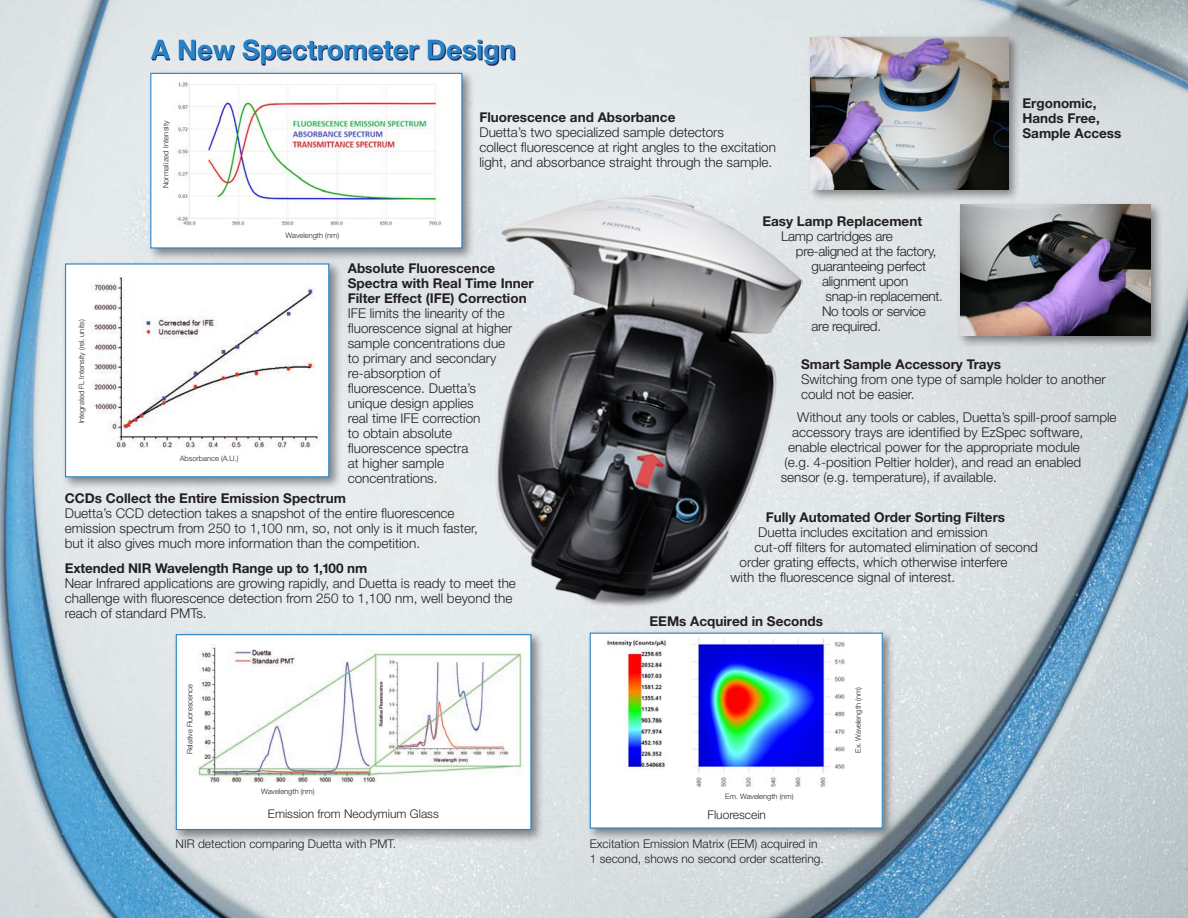
<style>
.page{position:relative;width:1188px;height:918px;background:#fff}
.page>*{position:absolute;margin:0;border:0;box-sizing:border-box;transform-origin:0 0}
.t1{font:700 27px "Helvetica Neue LT Std";color:#2783c5}
.t2{font:300 13.5px/15px "Helvetica Neue LT Std";color:#231f20}
.t3{font:700 13.5px/15px "Helvetica Neue LT Std";color:#231f20}
.t4{font:300 13.5px/15px "Helvetica Neue LT Std";letter-spacing:-.02em;color:#231f20;text-align:center}
.t5{font:500 13.5px "Helvetica Neue LT Std";color:#231f20}
.t6{font:300 12px "Helvetica Neue LT Std";color:#231f20}
.t7{font:300 7.5px "Helvetica Neue LT Std";color:#231f20}
.t8{font:300 7.5px "Helvetica Neue LT Std";letter-spacing:.02em;color:#231f20}
.s1{font-weight:300}
</style>
<div class="page">
<img style="left:1px;top:0;width:1187px;height:918px">
<img style="left:0;top:0;width:1px;height:918px">
<svg style="left:152px;top:40px;width:363px;height:25px;background:#a4a9be"></svg>
<div style="left:147px;top:69px;width:329px;height:193px;background:#231f20;opacity:.5"></div>
<div style="left:151px;top:73px;width:311px;height:175px;background:#fff"></div>
<img style="left:176px;top:82px;width:269px;height:145px">
<div style="left:150px;top:73px;width:312px;height:176px;border:1px solid #2783c5"></div>
<div style="left:807px;top:34px;width:214px;height:169px;background:#231f20;opacity:.5"></div>
<img style="left:811px;top:37px;width:197px;height:152px">
<div style="left:62px;top:260px;width:280px;height:231px;background:#231f20;opacity:.5"></div>
<div style="left:66px;top:264px;width:263px;height:213px;background:#fff"></div>
<img style="left:91px;top:277px;width:229px;height:171px">
<div style="left:65px;top:263px;width:264px;height:214px;border:1px solid #2783c5"></div>
<div style="left:172px;top:631px;width:372px;height:212px;background:#231f20;opacity:.5"></div>
<div style="left:176px;top:635px;width:355px;height:195px;background:#fff"></div>
<img style="left:197px;top:644px;width:326px;height:139px">
<div style="left:176px;top:634px;width:355px;height:196px;border:1px solid #2783c5"></div>
<img style="left:492px;top:193px;width:316px;height:428px">
<div style="left:957px;top:201px;width:206px;height:147px;background:#231f20;opacity:.5"></div>
<img style="left:960px;top:205px;width:190px;height:130px">
<div style="left:586px;top:629px;width:310px;height:212px;background:#231f20;opacity:.5"></div>
<div style="left:590px;top:633px;width:292px;height:195px;background:#fff"></div>
<img style="left:607px;top:638px;width:238px;height:150px">
<div style="left:590px;top:633px;width:293px;height:196px;border:1px solid #2783c5"></div>
<p class="t1" style="left:151px;top:33px;width:366px">A New Spectrometer Design</p>
<p class="t8" style="left:161px;top:188px;width:69px;rotate:-90deg">Normalized Intensity</p>
<p class="t3" style="left:479px;top:109px;width:198px">Fluorescence and Absorbance</p>
<p class="t2" style="left:479px;top:124px;width:246px">Duetta’s two specialized sample detectors</p>
<p class="t2" style="left:479px;top:139px;width:298px">collect fluorescence at right angles to the excitation light, and absorbance straight through the sample.</p>
<p class="t3" style="left:1023px;top:96px;width:75px">Ergonomic,</p>
<p class="t3" style="left:1023px;top:111px;width:79px">Hands Free,</p>
<p class="t3" style="left:1023px;top:126px;width:100px">Sample Access</p>
<p class="t7" style="left:77px;top:423px;width:106px;rotate:-90deg">Integrated FL Intensity (rel. units)</p>
<p class="t7" style="left:180px;top:454px;width:60px">Absorbance (A.U.)</p>
<p class="t7" style="left:286px;top:231px;width:55px">Wavelength (nm)</p>
<p class="t3" style="left:348px;top:260px;width:149px">Absolute Fluorescence</p>
<p class="t3" style="left:348px;top:275px;width:187px">Spectra with Real Time Inner</p>
<p class="t3" style="left:348px;top:290px;width:180px">Filter Effect (IFE) Correction</p>
<p class="t2" style="left:348px;top:305px;width:159px">IFE limits the linearity of the</p>
<p class="t2" style="left:348px;top:320px;width:166px">fluorescence signal at higher</p>
<p class="t2" style="left:348px;top:335px;width:159px">sample concentrations due</p>
<p class="t2" style="left:348px;top:350px;width:150px">to primary and secondary</p>
<p class="t2" style="left:348px;top:365px;width:94px">re-absorption of</p>
<p class="t2" style="left:348px;top:380px;width:130px">fluorescence. Duetta’s</p>
<p class="t2" style="left:348px;top:395px;width:128px">unique design applies</p>
<p class="t2" style="left:348px;top:410px;width:134px">real time IFE correction</p>
<p class="t2" style="left:348px;top:425px;width:106px">to obtain absolute</p>
<p class="t2" style="left:348px;top:440px;width:122px">fluorescence spectra</p>
<p class="t2" style="left:348px;top:455px;width:98px">at higher sample</p>
<p class="t2" style="left:348px;top:470px;width:91px">concentrations.</p>
<p class="t3" style="left:65px;top:490px;width:283px">CCDs Collect the Entire Emission Spectrum</p>
<p class="t2" style="left:65px;top:505px;width:391px">Duetta’s CCD detection takes a snapshot of the entire fluorescence</p>
<p class="t2" style="left:65px;top:520px;width:415px">emission spectrum from 250 to 1,100 nm, so, not only is it much faster,</p>
<p class="t2" style="left:65px;top:535px;width:357px">but it also gives much more information than the competition.</p>
<p class="t3" style="left:65px;top:561px;width:304px">Extended NIR Wavelength Range up to 1,100 nm</p>
<p class="t2" style="left:65px;top:576px;width:453px">Near Infrared applications are growing rapidly, and Duetta is ready to meet the challenge with fluorescence detection from 250 to 1,100 nm, well beyond the reach of standard PMTs.</p>
<p class="t7" style="left:185px;top:754px;width:72px;rotate:-90deg">Relative Fluorescence</p>
<p class="t7" style="left:261px;top:787px;width:55px">Wavelength (nm)</p>
<p class="t6" style="left:268px;top:807px;width:172px">Emission from Neodymium Glass</p>
<p class="t6" style="left:176px;top:837px;width:222px">NIR detection comparing Duetta with PMT.</p>
<p class="t5" style="left:570px;top:482px;width:6px">\</p>
<p class="t3" style="left:781px;top:213px;width:142px;text-indent:-19px">Easy Lamp Replacement<br><span class="s1">Lamp cartridges are</span></p>
<p class="t4" style="left:796px;top:243px;width:142px">pre-aligned at the factory, guaranteeing perfect alignment upon</p>
<p class="t4" style="left:822px;top:288px;width:122px;text-align:left">snap-in replacement.<br>No tools or service</p>
<p class="t4" style="left:812px;top:318px;width:71px">are required.</p>
<p class="t3" style="left:801px;top:356px;width:201px">Smart Sample Accessory Trays</p>
<p class="t2" style="left:801px;top:372px;width:306px">Switching from one type of sample holder to another could not be easier.</p>
<p class="t2" style="left:792px;top:409px;width:326px;text-indent:5px">Without any tools or cables, Duetta’s spill-proof sample accessory trays are identified by EzSpec software,</p>
<p class="t2" style="left:788px;top:439px;width:293px">enable electrical power for the appropriate module</p>
<p class="t2" style="left:785px;top:454px;width:298px">(e.g. 4-position Peltier holder), and read an enabled</p>
<p class="t2" style="left:781px;top:469px;width:218px">sensor (e.g. temperature), if available.</p>
<p class="t3" style="left:766px;top:509px;width:241px">Fully Automated Order Sorting Filters</p>
<p class="t2" style="left:758px;top:525px;width:231px">Duetta includes excitation and emission</p>
<p class="t2" style="left:755px;top:540px;width:285px">cut-off filters for automated elimination of second</p>
<p class="t2" style="left:740px;top:555px;width:269px">order grating effects, which otherwise interfere</p>
<p class="t2" style="left:731px;top:570px;width:226px">with the fluorescence signal of interest.</p>
<p class="t3" style="left:650px;top:613px;width:175px">EEMs Acquired in Seconds</p>
<p class="t7" style="left:725px;top:792px;width:70px">Em. Wavelength (nm)</p>
<p class="t6" style="left:708px;top:807px;width:60px">Fluorescein</p>
<p class="t6" style="left:590px;top:837px;width:229px">Excitation Emission Matrix (EEM) acquired in</p>
<p class="t6" style="left:590px;top:851px;width:236px">1 second, shows no second order scattering.</p>
<p class="t7" style="left:853px;top:753px;width:67px;rotate:-90deg">Ex. Wavelength (nm)</p>
</div>
